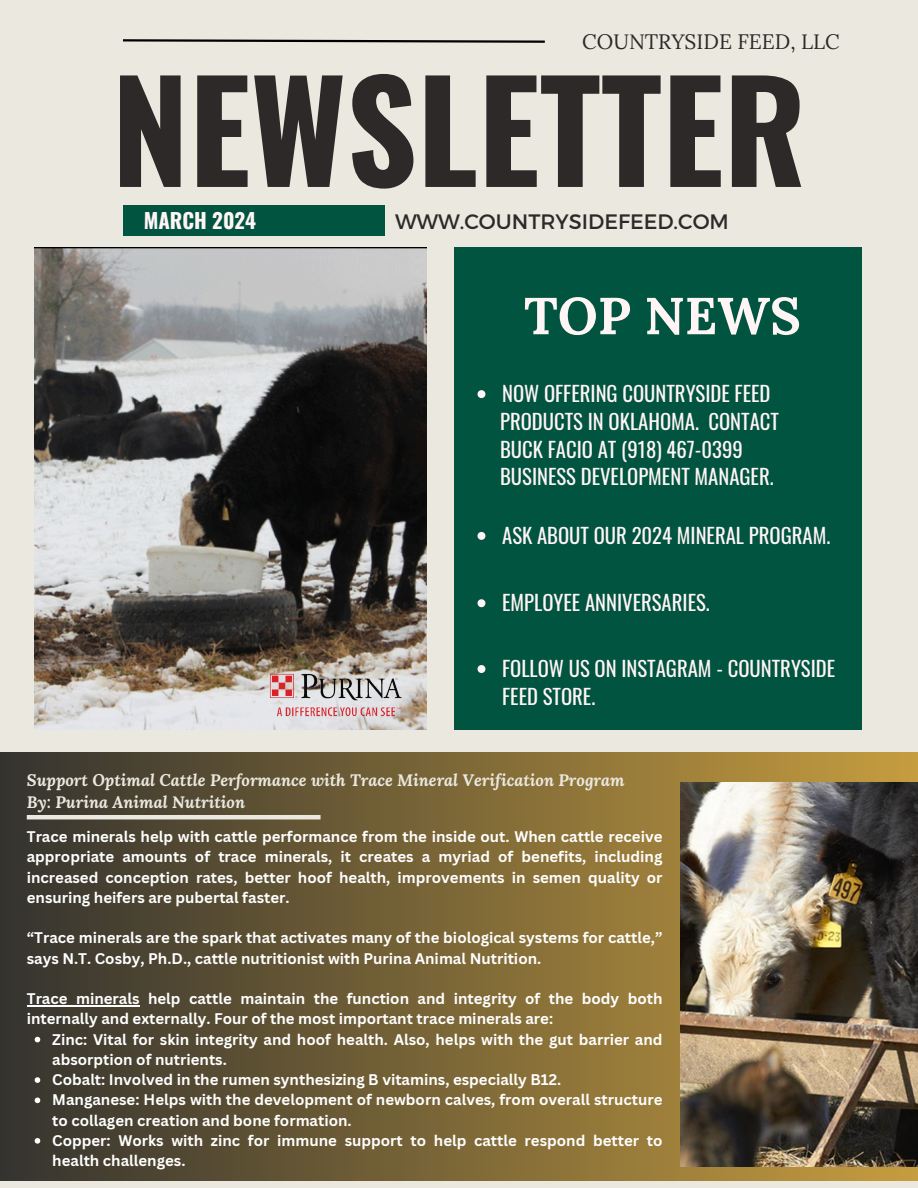
<style>
.page{position:relative;width:918px;height:1188px;background:#eae8df}
.page>*{position:absolute;margin:0;border:0;box-sizing:border-box;transform-origin:0 0}
.t1{font:700 137.7px "Oswald";color:#2e2929}
.t2{font:700 51.9px "Lora";color:#fff5f5}
.t3{font:20.85px "Montserrat";color:#2e2929}
.t4{font:20.85px "Lora";color:#2e2929}
.t5{font:700 20.85px "Oswald";color:#fff5f5}
.t6{font:20.7px/27.8px "Oswald";color:#fff5f5}
.t7{font:italic 700 16.5px/22.5px "Lora";color:#eae8df}
.t8{font:700 15px/20.2px "Canva Sans";color:#fff}
</style>
<div class="page">
<svg style="left:123px;top:39px;width:422px;height:4px"></svg>
<div style="left:123px;top:205px;width:262px;height:31px;background:#005440"></div>
<div style="left:454px;top:247px;width:408px;height:483px;background:#005440"></div>
<div style="left:0;top:753px;width:918px;height:427px;background:linear-gradient(to right,#353330,#c59c3f)"></div>
<img style="left:35px;top:247px;width:391px;height:483px">
<img style="left:226px;top:619px;width:201px;height:111px">
<img style="left:681px;top:783px;width:237px;height:384px">
<svg style="left:478px;top:532px;width:7px;height:8px"></svg>
<svg style="left:478px;top:390px;width:7px;height:8px"></svg>
<hr style="left:27px;top:1005px;width:113px;height:1px;background:#fff">
<svg style="left:35px;top:1037px;width:5px;height:5px"></svg>
<svg style="left:35px;top:1077px;width:5px;height:6px"></svg>
<svg style="left:35px;top:1098px;width:5px;height:5px"></svg>
<svg style="left:35px;top:1138px;width:5px;height:6px"></svg>
<hr style="left:27px;top:815px;width:294px;height:4px;background:#eae8df">
<svg style="left:478px;top:599px;width:7px;height:8px"></svg>
<svg style="left:478px;top:665px;width:7px;height:8px"></svg>
<p class="t4" style="left:582px;top:28px;width:259px">COUNTRYSIDE FEED, LLC</p>
<h4 class="t1" style="left:112px;top:23px;width:696px">NEWSLETTER</h4>
<p class="t5" style="left:144px;top:204px;width:114px">MARCH 2024</p>
<p class="t3" style="left:395px;top:208px;width:335px">WWW.COUNTRYSIDEFEED.COM</p>
<h2 class="t2" style="left:524px;top:282px;width:278px">TOP NEWS</h2>
<p class="t6" style="left:502px;top:379px;width:270px">NOW OFFERING COUNTRYSIDE FEED</p>
<p class="t6" style="left:500px;top:407px;width:280px">PRODUCTS IN OKLAHOMA. CONTACT<br>BUCK FACIO AT (918) 467-0399<br>BUSINESS DEVELOPMENT MANAGER.</p>
<h4 class="t6" style="left:502px;top:521px;width:330px">ASK ABOUT OUR 2024 MINERAL PROGRAM.</h4>
<p class="t6" style="left:502px;top:588px;width:209px">EMPLOYEE ANNIVERSARIES.</p>
<p class="t6" style="left:502px;top:654px;width:335px">FOLLOW US ON INSTAGRAM - COUNTRYSIDE<br>FEED STORE.</p>
<p class="t7" style="left:27px;top:768px;width:599px">Support Optimal Cattle Performance with Trace Mineral Verification Program<br>By: Purina Animal Nutrition</p>
<h6 class="t8" style="left:27px;top:826px;width:637px;text-align:justify">Trace minerals help with cattle performance from the inside out. When cattle receive appropriate amounts of trace minerals, it creates a myriad of benefits, including increased conception rates, better hoof health, improvements in semen quality or ensuring heifers are pubertal faster.</h6>
<p class="t8" style="left:27px;top:927px;width:637px">“Trace minerals are the spark that activates many of the biological systems for cattle,” says N.T. Cosby, Ph.D., cattle nutritionist with Purina Animal Nutrition.</p>
<h6 class="t8" style="left:27px;top:988px;width:637px">Trace minerals help cattle maintain the function and integrity of the body both internally and externally. Four of the most important trace minerals are:</h6>
<h6 class="t8" style="left:52px;top:1029px;width:612px">Zinc: Vital for skin integrity and hoof health. Also, helps with the gut barrier and absorption of nutrients.</h6>
<h6 class="t8" style="left:52px;top:1069px;width:510px">Cobalt: Involved in the rumen synthesizing B vitamins, especially B12.</h6>
<p class="t8" style="left:52px;top:1089px;width:612px">Manganese: Helps with the development of newborn calves, from overall structure to collagen creation and bone formation.</p>
<p class="t8" style="left:52px;top:1130px;width:612px">Copper: Works with zinc for immune support to help cattle respond better to health challenges.</p>
</div>
